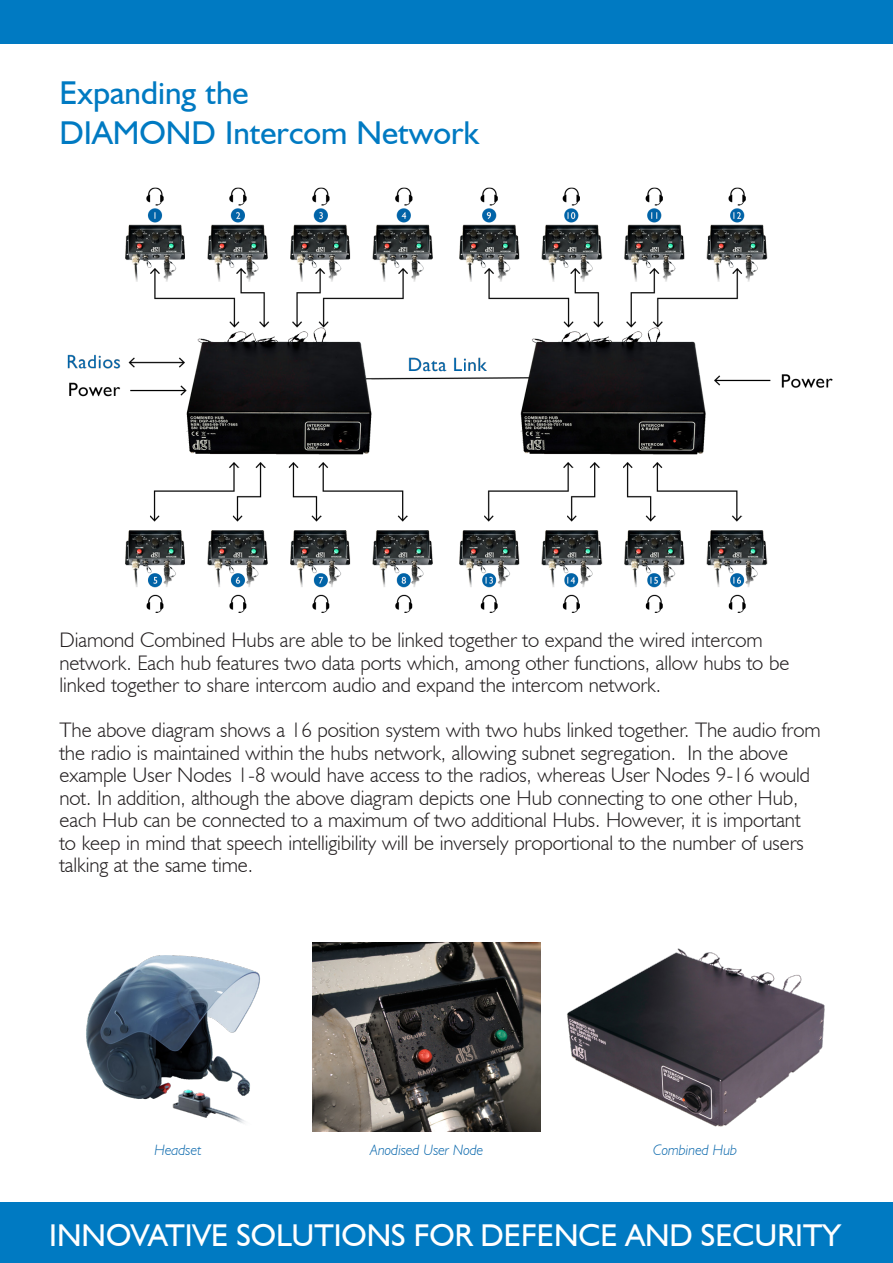
<style>
.page{position:relative;width:893px;height:1263px;background:#fff}
.page>*{position:absolute;margin:0;border:0;box-sizing:border-box;transform-origin:0 0}
.t1{font:33px "Humanist 521 BT";color:#007ac2}
.t2{font:31.5px "Humanist 521 BT";color:#fff}
.t3{font:300 21px/22.5px "Humanist 521 BT";letter-spacing:-.005em;color:#231f20}
.t4{font:italic 300 15px "Humanist 521 BT";color:#0f6bae}
</style>
<div class="page">
<div style="left:0;top:0;width:893px;height:44px;background:#007ac2"></div>
<div style="left:0;top:1202px;width:893px;height:61px;background:#007ac2"></div>
<img style="left:67px;top:187px;width:766px;height:426px">
<img style="left:313px;top:942px;width:228px;height:190px">
<img style="left:86px;top:955px;width:174px;height:168px">
<img style="left:567px;top:948px;width:258px;height:179px">
<p class="t1" style="left:60px;top:72px;width:191px">Expanding the</p>
<p class="t1" style="left:60px;top:112px;width:422px">DIAMOND Intercom Network</p>
<p class="t3" style="left:60px;top:629px;width:731px">Diamond Combined Hubs are able to be linked together to expand the wired intercom network. Each hub features two data ports which, among other functions, allow hubs to be linked together to share intercom audio and expand the intercom network.</p>
<p class="t3" style="left:60px;top:719px;width:763px">The above diagram shows a 16 position system with two hubs linked together. The audio from the radio is maintained within the hubs network, allowing subnet segregation. In the above example User Nodes 1-8 would have access to the radios, whereas User Nodes 9-16 would not. In addition, although the above diagram depicts one Hub connecting to one other Hub, each Hub can be connected to a maximum of two additional Hubs. However, it is important to keep in mind that speech intelligibility will be inversely proportional to the number of users talking at the same time.</p>
<p class="t4" style="left:155px;top:1141px;width:49px">Headset</p>
<p class="t4" style="left:370px;top:1141px;width:115px">Anodised User Node</p>
<p class="t4" style="left:653px;top:1141px;width:86px">Combined Hub</p>
<h2 class="t2" style="left:482px;top:1213px;width:344px">THE DEFENCE INDUSTR</h2>
<p class="t2" style="left:49px;top:1215px;width:793px">INNOVATIVE SOLUTIONS FOR DEFENCE AND SECURITY</p>
</div>
